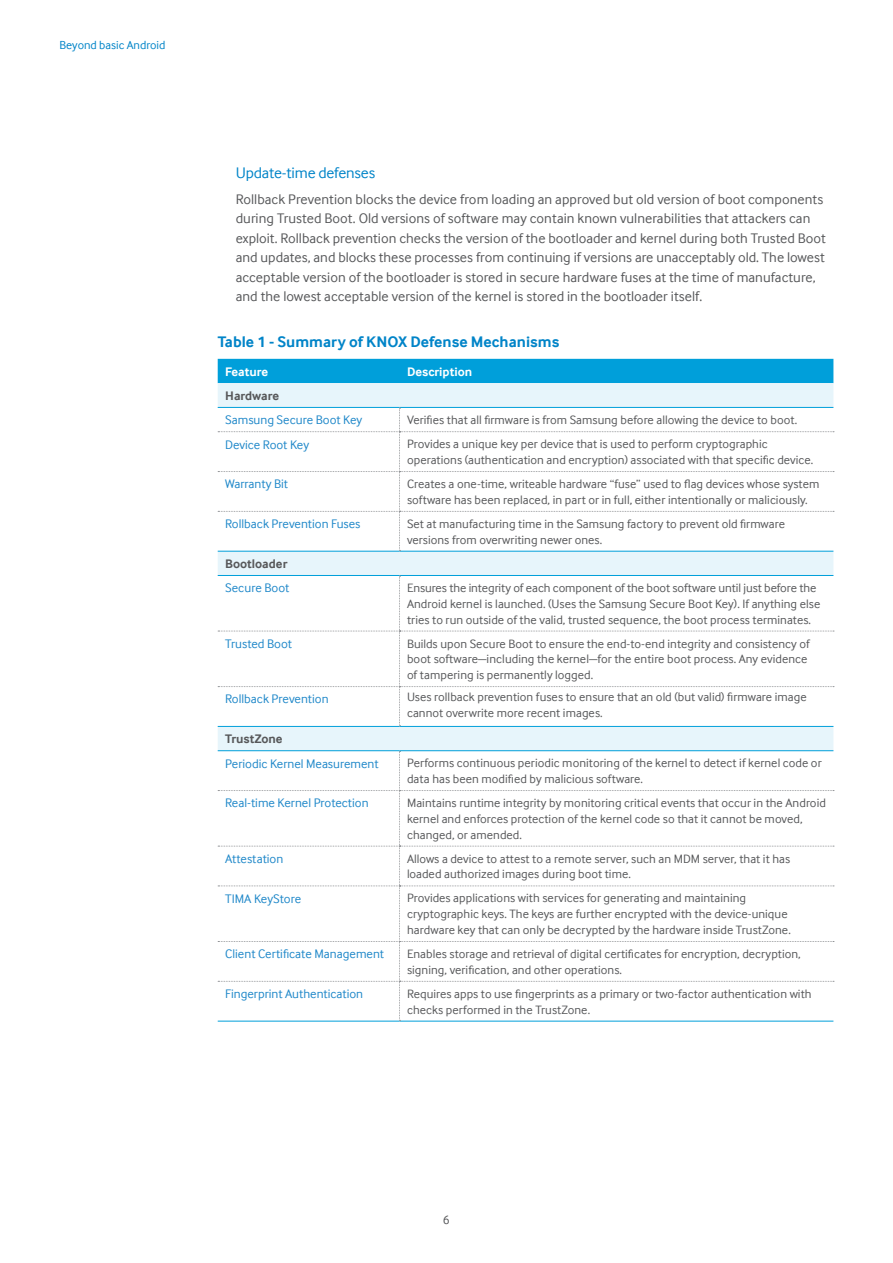
<style>
.page{position:relative;width:893px;height:1263px;background:#fff}
.page>*{position:absolute;margin:0;border:0;box-sizing:border-box;transform-origin:0 0}
.t1{font:700 15.75px "Samsung Inter Face";color:#0084c8}
.t2{font:15.75px "Samsung Inter Face";letter-spacing:-.01em;color:#0084c8}
.t3{font:14.25px/19.5px "Samsung Inter Face";color:#57585a}
.t4{font:12.75px "Samsung Inter Face";color:#2088c9}
.t5{font:700 12.75px "Samsung Inter Face";color:#57585a}
.t6{font:700 12.75px "Samsung Inter Face";color:#fff}
.t7{font:12.75px "Samsung Inter Face";color:#57585a}
.t8{font:12.45px/15.8px "Samsung Inter Face";letter-spacing:.005em;color:#57585a}
.t9{font:12px "Samsung Inter Face";color:#0084c8}
</style>
<div class="page">
<div style="left:218px;top:359px;width:615px;height:24px;background:#009fda"></div>
<div style="left:218px;top:383px;width:615px;height:367px;background:#e7f5fb"></div>
<hr style="left:218px;top:407px;width:182px;height:1px;background:#009fda">
<hr style="left:400px;top:407px;width:433px;height:1px;background:#009fda">
<hr style="left:218px;top:726px;width:182px;height:1px;background:#009fda">
<hr style="left:400px;top:726px;width:433px;height:1px;background:#009fda">
<hr style="left:218px;top:551px;width:182px;height:1px;background:#009fda">
<hr style="left:400px;top:551px;width:433px;height:1px;background:#009fda">
<hr style="left:218px;top:575px;width:182px;height:1px;background:#009fda">
<hr style="left:400px;top:575px;width:433px;height:1px;background:#009fda">
<hr style="left:218px;top:1021px;width:182px;height:1px;background:#009fda">
<hr style="left:400px;top:1021px;width:433px;height:1px;background:#009fda">
<svg style="left:218px;top:408px;width:616px;height:143px"></svg>
<hr style="left:218px;top:750px;width:182px;height:1px;background:#009fda">
<hr style="left:400px;top:750px;width:433px;height:1px;background:#009fda">
<svg style="left:218px;top:751px;width:616px;height:270px"></svg>
<svg style="left:218px;top:576px;width:616px;height:150px"></svg>
<p class="t9" style="left:60px;top:38px;width:107px">Beyond basic Android</p>
<p class="t2" style="left:236px;top:164px;width:141px">Update-time defenses</p>
<p class="t3" style="left:236px;top:189px;width:591px">Rollback Prevention blocks the device from loading an approved but old version of boot components during Trusted Boot. Old versions of software may contain known vulnerabilities that attackers can exploit. Rollback prevention checks the version of the bootloader and kernel during both Trusted Boot and updates, and blocks these processes from continuing if versions are unacceptably old. The lowest acceptable version of the bootloader is stored in secure hardware fuses at the time of manufacture, and the lowest acceptable version of the kernel is stored in the bootloader itself.</p>
<p class="t1" style="left:218px;top:332px;width:343px">Table 1 - Summary of KNOX Defense Mechanisms</p>
<p class="t6" style="left:225px;top:364px;width:45px">Feature</p>
<p class="t6" style="left:407px;top:364px;width:67px">Description</p>
<p class="t5" style="left:225px;top:388px;width:55px">Hardware</p>
<p class="t4" style="left:225px;top:413px;width:139px">Samsung Secure Boot Key</p>
<p class="t8" style="left:407px;top:412px;width:392px">Verifies that all firmware is from Samsung before allowing the device to boot.</p>
<p class="t4" style="left:225px;top:437px;width:85px">Device Root Key</p>
<p class="t8" style="left:407px;top:436px;width:408px">Provides a unique key per device that is used to perform cryptographic operations (authentication and encryption) associated with that specific device.</p>
<p class="t4" style="left:225px;top:477px;width:64px">Warranty Bit</p>
<p class="t8" style="left:407px;top:476px;width:414px">Creates a one-time, writeable hardware “fuse” used to flag devices whose system software has been replaced, in part or in full, either intentionally or maliciously.</p>
<p class="t4" style="left:225px;top:517px;width:137px">Rollback Prevention Fuses</p>
<p class="t8" style="left:407px;top:516px;width:380px">Set at manufacturing time in the Samsung factory to prevent old firmware versions from overwriting newer ones.</p>
<p class="t5" style="left:225px;top:556px;width:64px">Bootloader</p>
<p class="t4" style="left:225px;top:581px;width:66px">Secure Boot</p>
<p class="t8" style="left:407px;top:580px;width:415px">Ensures the integrity of each component of the boot software until just before the<br>Android kernel is launched. (Uses the Samsung Secure Boot Key). If anything else tries to run outside of the valid, trusted sequence, the boot process terminates.</p>
<p class="t4" style="left:225px;top:636px;width:68px">Trusted Boot</p>
<p class="t8" style="left:407px;top:635px;width:404px">Builds upon Secure Boot to ensure the end-to-end integrity and consistency of boot software—including the kernel—for the entire boot process. Any evidence of tampering is permanently logged.</p>
<p class="t4" style="left:225px;top:692px;width:105px">Rollback Prevention</p>
<p class="t8" style="left:407px;top:689px;width:401px">Uses rollback prevention fuses to ensure that an old (but valid) firmware image cannot overwrite more recent images.</p>
<p class="t5" style="left:225px;top:731px;width:59px">TrustZone</p>
<p class="t4" style="left:225px;top:756px;width:155px">Periodic Kernel Measurement</p>
<p class="t8" style="left:407px;top:755px;width:416px">Performs continuous periodic monitoring of the kernel to detect if kernel code or data has been modified by malicious software.</p>
<p class="t4" style="left:225px;top:796px;width:145px">Real-time Kernel Protection</p>
<p class="t8" style="left:407px;top:795px;width:420px">Maintains runtime integrity by monitoring critical events that occur in the Android kernel and enforces protection of the kernel code so that it cannot be moved, changed, or amended.</p>
<p class="t4" style="left:225px;top:851px;width:60px">Attestation</p>
<p class="t8" style="left:407px;top:850px;width:385px">Allows a device to attest to a remote server, such an MDM server, that it has loaded authorized images during boot time.</p>
<p class="t4" style="left:225px;top:891px;width:77px">TIMA KeyStore</p>
<p class="t8" style="left:407px;top:890px;width:385px">Provides applications with services for generating and maintaining cryptographic keys. The keys are further encrypted with the device-unique hardware key that can only be decrypted by the hardware inside TrustZone.</p>
<p class="t4" style="left:225px;top:947px;width:160px">Client Certificate Management</p>
<p class="t8" style="left:407px;top:946px;width:395px">Enables storage and retrieval of digital certificates for encryption, decryption, signing, verification, and other operations.</p>
<p class="t4" style="left:225px;top:987px;width:139px">Fingerprint Authentication</p>
<p class="t8" style="left:407px;top:986px;width:406px">Requires apps to use fingerprints as a primary or two-factor authentication with checks performed in the TrustZone.</p>
<p class="t7" style="left:443px;top:1212px;width:8px">6</p>
</div>
